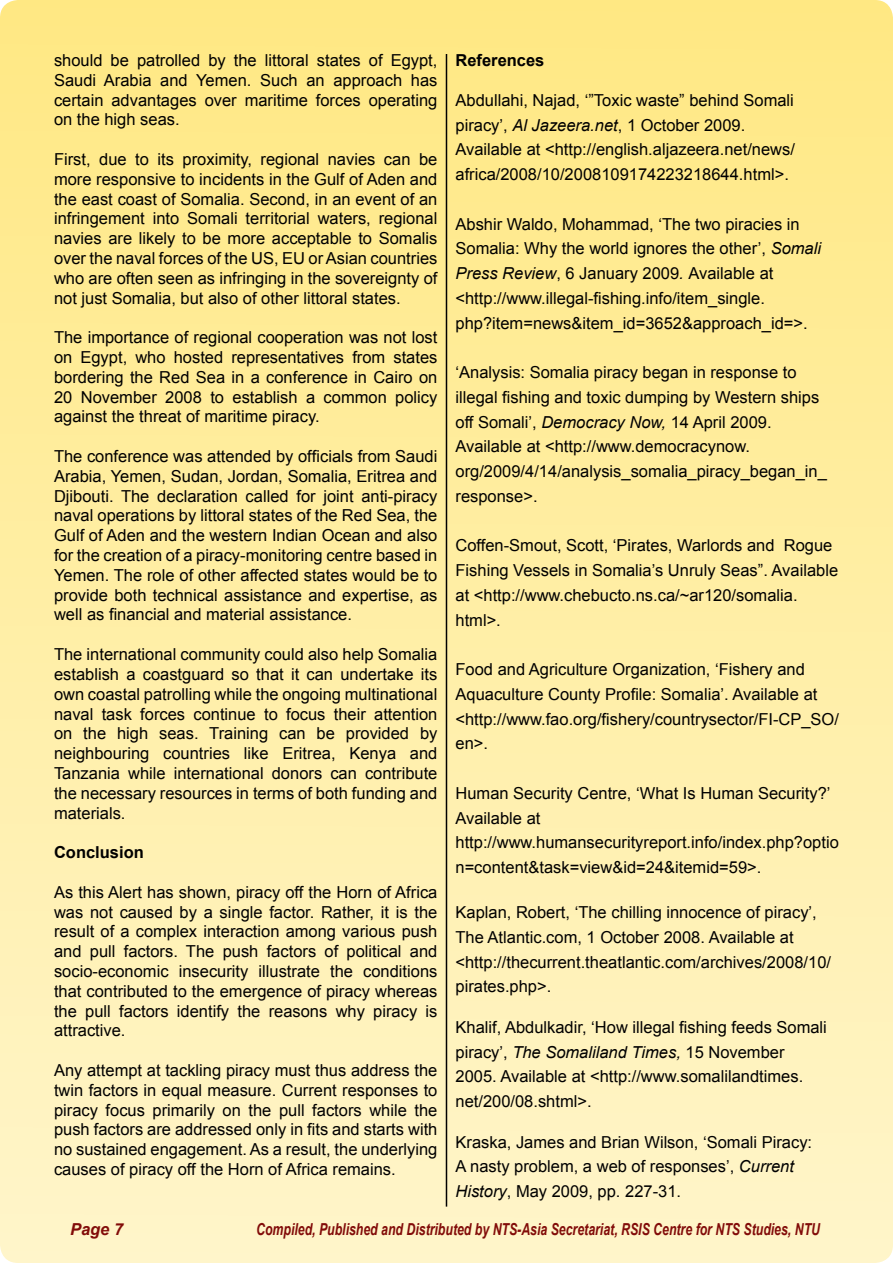
<style>
.page{position:relative;width:893px;height:1263px;background:#fff}
.page>*{position:absolute;margin:0;border:0;box-sizing:border-box;transform-origin:0 0}
.t1{font:16.5px/19.8px "Arial";color:#000}
.t2{font:italic 700 16.5px "Arial";color:#820c09;scale:.75 1}
.t3{font:700 16.5px "Arial";color:#000}
.t4{font:italic 700 16.5px "Arial";color:#820c09}
.s1{font-style:italic}
</style>
<div class="page">
<div style="left:0;top:0;width:893px;height:1263px;background:linear-gradient(to bottom,#ffe883,#fff5ca);border-radius:18px"></div>
<hr style="left:446px;top:54px;width:1px;height:1152px;background:#000">
<p class="t1" style="left:54px;top:50px;width:385px;text-align:justify">should be patrolled by the littoral states of Egypt, Saudi Arabia and Yemen. Such an approach has certain advantages over maritime forces operating on the high seas.</p>
<p class="t1" style="left:54px;top:149px;width:385px;text-align:justify">First, due to its proximity, regional navies can be more responsive to incidents in the Gulf of Aden and the east coast of Somalia. Second, in an event of an infringement into Somali territorial waters, regional navies are likely to be more acceptable to Somalis over the naval forces of the US, EU or Asian countries who are often seen as infringing in the sovereignty of not just Somalia, but also of other littoral states.</p>
<p class="t1" style="left:54px;top:328px;width:385px;text-align:justify">The importance of regional cooperation was not lost on Egypt, who hosted representatives from states bordering the Red Sea in a conference in Cairo on 20 November 2008 to establish a common policy against the threat of maritime piracy.</p>
<p class="t1" style="left:54px;top:446px;width:385px;text-align:justify">The conference was attended by officials from Saudi Arabia, Yemen, Sudan, Jordan, Somalia, Eritrea and Djibouti. The declaration called for joint anti-piracy naval operations by littoral states of the Red Sea, the Gulf of Aden and the western Indian Ocean and also for the creation of a piracy-monitoring centre based in Yemen. The role of other affected states would be to provide both technical assistance and expertise, as well as financial and material assistance.</p>
<p class="t1" style="left:54px;top:644px;width:385px;text-align:justify">The international community could also help Somalia establish a coastguard so that it can undertake its own coastal patrolling while the ongoing multinational naval task forces continue to focus their attention on the high seas. Training can be provided by neighbouring countries like Eritrea, Kenya and Tanzania while international donors can contribute the necessary resources in terms of both funding and materials.</p>
<p class="t3" style="left:54px;top:841px;width:91px">Conclusion</p>
<p class="t1" style="left:54px;top:882px;width:385px;text-align:justify">As this Alert has shown, piracy off the Horn of Africa was not caused by a single factor. Rather, it is the result of a complex interaction among various push and pull factors. The push factors of political and socio-economic insecurity illustrate the conditions that contributed to the emergence of piracy whereas the pull factors identify the reasons why piracy is attractive.</p>
<p class="t1" style="left:54px;top:1060px;width:385px;text-align:justify">Any attempt at tackling piracy must thus address the twin factors in equal measure. Current responses to piracy focus primarily on the pull factors while the push factors are addressed only in fits and starts with no sustained engagement. As a result, the underlying causes of piracy off the Horn of Africa remains.</p>
<p class="t3" style="left:455px;top:49px;width:90px">References</p>
<p class="t1" style="left:455px;top:88px;width:341px;line-height:24.8px">Abdullahi, Najad, ‘”Toxic waste” behind Somali piracy’, <span class="s1">Al Jazeera.net</span>, 1 October 2009.<br>Available at &lt;http://english.aljazeera.net/news/ africa/2008/10/2008109174223218644.html&gt;.</p>
<p class="t1" style="left:455px;top:212px;width:367px;line-height:24.8px">Abshir Waldo, Mohammad, ‘The two piracies in Somalia: Why the world ignores the other’, <span class="s1">Somali Press Review</span>, 6 January 2009<span class="s1">.</span> Available at &lt;http://www.illegal-fishing.info/item_single. php?item=news&amp;item_id=3652&amp;approach_id=&gt;.</p>
<p class="t1" style="left:455px;top:360px;width:373px;line-height:24.8px">‘Analysis: Somalia piracy began in response to illegal fishing and toxic dumping by Western ships off Somali’, <span class="s1">Democracy Now,</span> 14 April 2009.<br>Available at &lt;http://www.democracynow. org/2009/4/14/analysis_somalia_piracy_began_in_ response&gt;.</p>
<p class="t1" style="left:455px;top:533px;width:384px;line-height:24.8px">Coffen-Smout, Scott, ‘Pirates, Warlords and Rogue Fishing Vessels in Somalia’s Unruly Seas”. Available at &lt;http://www.chebucto.ns.ca/~ar120/somalia. html&gt;.</p>
<p class="t1" style="left:455px;top:657px;width:385px;line-height:24.8px">Food and Agriculture Organization, ‘Fishery and Aquaculture County Profile: Somalia’. Available at &lt;http://www.fao.org/fishery/countrysector/FI-CP_SO/ en&gt;.</p>
<p class="t1" style="left:455px;top:781px;width:385px;line-height:24.8px">Human Security Centre, ‘What Is Human Security?’ Available at http://www.humansecurityreport.info/index.php?optio n=content&amp;task=view&amp;id=24&amp;itemid=59&gt;.</p>
<p class="t1" style="left:455px;top:900px;width:377px;line-height:24.8px">Kaplan, Robert, ‘The chilling innocence of piracy’, The Atlantic.com, 1 October 2008. Available at &lt;http://thecurrent.theatlantic.com/archives/2008/10/ pirates.php&gt;.</p>
<p class="t1" style="left:455px;top:1015px;width:373px;line-height:24.8px">Khalif, Abdulkadir, ‘How illegal fishing feeds Somali piracy’, <span class="s1">The Somaliland Times,</span> 15 November 2005. Available at &lt;http://www.somalilandtimes. net/200/08.shtml&gt;.</p>
<p class="t1" style="left:455px;top:1130px;width:358px;line-height:24.8px">Kraska, James and Brian Wilson, ‘Somali Piracy:<br>A nasty problem, a web of responses’, <span class="s1">Current<br>History</span>, May 2009, pp. 227-31.</p>
<p class="t4" style="left:70px;top:1218px;width:55px">Page 7</p>
<p class="t2" style="left:256px;top:1218px;width:753px">Compiled, Published and Distributed by NTS-Asia Secretariat, RSIS Centre for NTS Studies, NTU</p>
</div>
